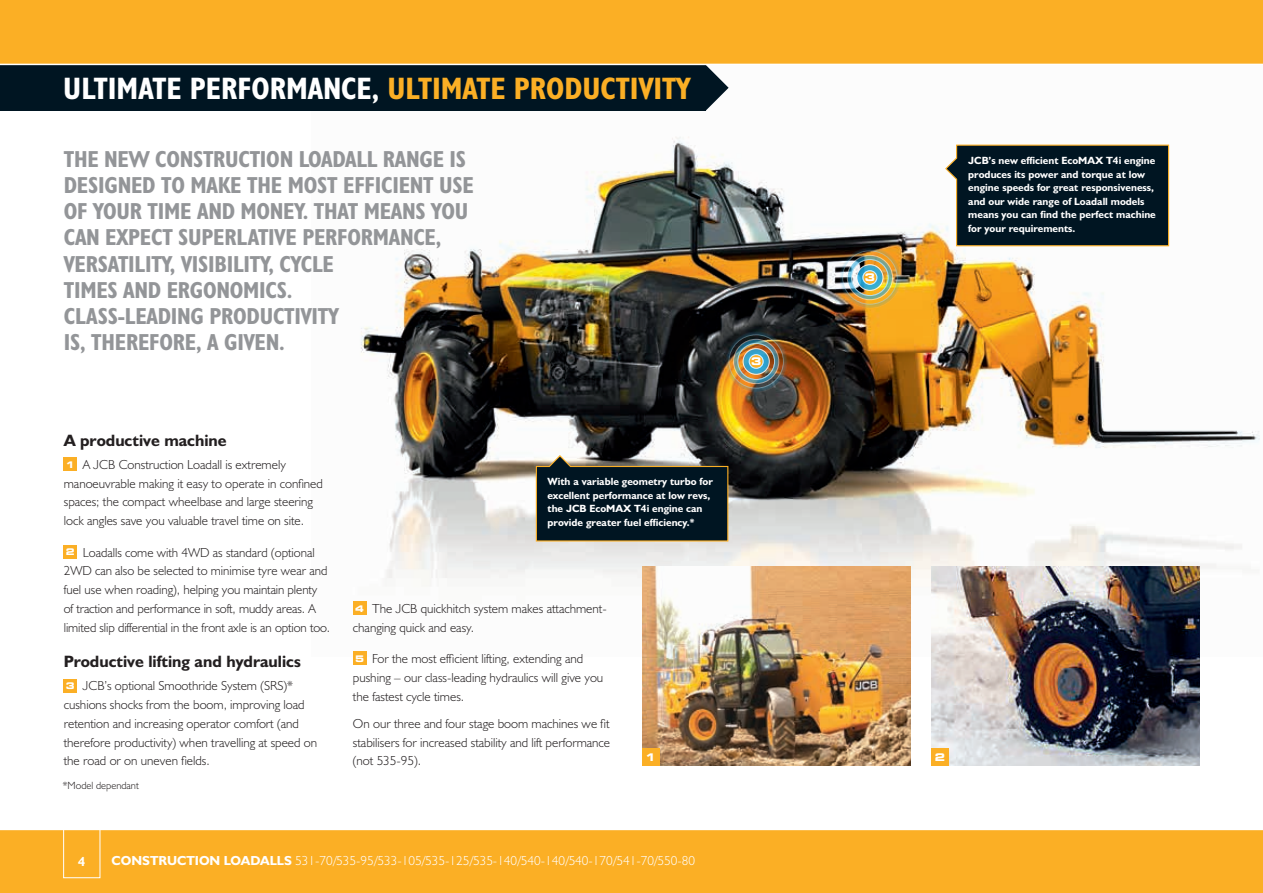
<style>
.page{position:relative;width:1263px;height:893px;background:#fff}
.page>*{position:absolute;margin:0;border:0;box-sizing:border-box;transform-origin:0 0}
.t1{font:31.2px "JCB Bold Condensed";color:#fff}
.t2{font:23.25px/26.2px "JCB Bold Condensed";letter-spacing:-.01em;color:#939598}
.t3{font:16.5px "JCB Bold";color:#231f20}
.t4{font:13.2px/18.8px "JCB Light";color:#231f20}
.t5{font:13.2px "JCB Light";color:#fff}
.t6{font:13.2px "JCB Bold";color:#fff}
.t7{font:10.5px/13.5px "JCB Bold";color:#fff}
.t8{font:10.5px "JCB Light";color:#231f20}
.t9{font:700 expanded 10.5px "Square 721 BT";color:#fff}
.s1{color:#fbaf25}
.s2{font-family:"Square 721 BT";font-weight:700;font-stretch:expanded;font-size:9.15px;color:#fff}
.s3{font-family:"JCB Bold"}
</style>
<div class="page">
<img style="left:353px;top:110px;width:907px;height:546px">
<svg style="left:706px;top:65px;width:23px;height:45px"></svg>
<div style="left:0;top:54px;width:706px;height:57px;background:#001522"></div>
<div style="left:0;top:0;width:1263px;height:64px;background:#fbaf25"></div>
<div style="left:0;top:829px;width:1263px;height:64px;background:#fbaf25"></div>
<div style="left:64px;top:458px;width:13px;height:13px;background:#fbaf25"></div>
<div style="left:64px;top:545px;width:13px;height:13px;background:#fbaf25"></div>
<div style="left:64px;top:679px;width:13px;height:13px;background:#fbaf25"></div>
<hr style="left:0;top:64px;width:1263px;height:1px;background:#fff">
<div style="left:63px;top:819px;width:37px;height:59px;border:1px solid #fff"></div>
<img style="left:931px;top:567px;width:268px;height:198px">
<div style="left:931px;top:748px;width:17px;height:17px;background:#fbaf25"></div>
<div style="left:353px;top:602px;width:13px;height:13px;background:#fbaf25"></div>
<div style="left:353px;top:652px;width:13px;height:13px;background:#fbaf25"></div>
<img style="left:642px;top:567px;width:268px;height:198px">
<svg style="left:944px;top:144px;width:226px;height:103px;background:#17282f"></svg>
<svg style="left:535px;top:454px;width:194px;height:88px;background:#1e2c32"></svg>
<div style="left:642px;top:748px;width:17px;height:17px;background:#fbaf25"></div>
<img style="left:724px;top:330px;width:64px;height:63px">
<img style="left:838px;top:246px;width:64px;height:63px">
<hr style="left:0;top:829px;width:1263px;height:1px;background:#fff">
<h1 class="t1" style="left:63px;top:69px;width:629px">ULTIMATE PERFORMANCE, <span class="s1">ULTIMATE PRODUCTIVITY</span></h1>
<p class="t2" style="left:64px;top:145px;width:412px">THE NEW CONSTRUCTION LOADALL RANGE IS<br>DESIGNED TO MAKE THE MOST EFFICIENT USE<br>OF YOUR TIME AND MONEY. THAT MEANS YOU<br>CAN EXPECT SUPERLATIVE PERFORMANCE,<br>VERSATILITY, VISIBILITY, CYCLE<br>TIMES AND ERGONOMICS.<br>CLASS-LEADING PRODUCTIVITY<br>IS, THEREFORE, A GIVEN.</p>
<p class="t3" style="left:64px;top:430px;width:164px">A productive machine</p>
<p class="t4" style="left:64px;top:455px;width:261px"><span class="s2">1</span> A JCB Construction Loadall is extremely manoeuvrable making it easy to operate in confined spaces; the compact wheelbase and large steering lock angles save you valuable travel time on site.</p>
<p class="t4" style="left:64px;top:542px;width:268px"><span class="s2">2</span> Loadalls come with 4WD as standard (optional 2WD can also be selected to minimise tyre wear and fuel use when roading), helping you maintain plenty<br>of traction and performance in soft, muddy areas. A limited slip differential in the front axle is an option too.</p>
<p class="t3" style="left:64px;top:651px;width:239px">Productive lifting and hydraulics</p>
<p class="t4" style="left:64px;top:676px;width:255px"><span class="s2">3</span> JCB’s optional Smoothride System (SRS)* cushions shocks from the boom, improving load retention and increasing operator comfort (and therefore productivity) when travelling at speed on the road or on uneven fields.</p>
<p class="t8" style="left:63px;top:779px;width:77px">*Model dependant</p>
<p class="t7" style="left:547px;top:475px;width:167px">With a variable geometry turbo for excellent performance at low revs, the JCB EcoMAX T4i engine can provide greater fuel efficiency.*</p>
<p class="t4" style="left:353px;top:599px;width:255px"><span class="s2">4</span> The JCB quickhitch system makes attachment&shy;changing quick and easy.</p>
<p class="t4" style="left:353px;top:649px;width:252px"><span class="s2">5</span> For the most efficient lifting, extending and pushing – our class-leading hydraulics will give you the fastest cycle times.</p>
<p class="t4" style="left:353px;top:714px;width:259px;text-align:justify">On our three and four stage boom machines we fit stabilisers for increased stability and lift performance (not 535-95).</p>
<p class="t9" style="left:645px;top:751px;width:12px">1</p>
<p class="t6" style="left:78px;top:853px;width:9px">4</p>
<p class="t5" style="left:112px;top:852px;width:585px"><span class="s3">CONSTRUCTION LoadallS</span> 531-70/535-95/533-105/535-125/535-140/540-140/540-170/541-70/550-80</p>
<p class="t9" style="left:751px;top:355px;width:12px">3</p>
<p class="t9" style="left:865px;top:271px;width:12px">3</p>
<p class="t7" style="left:968px;top:154px;width:189px">JCB’s new efficient EcoMAX T4i engine produces its power and torque at low engine speeds for great responsiveness, and our wide range of Loadall models means you can find the perfect machine for your requirements.</p>
<p class="t9" style="left:935px;top:751px;width:12px">2</p>
</div>
